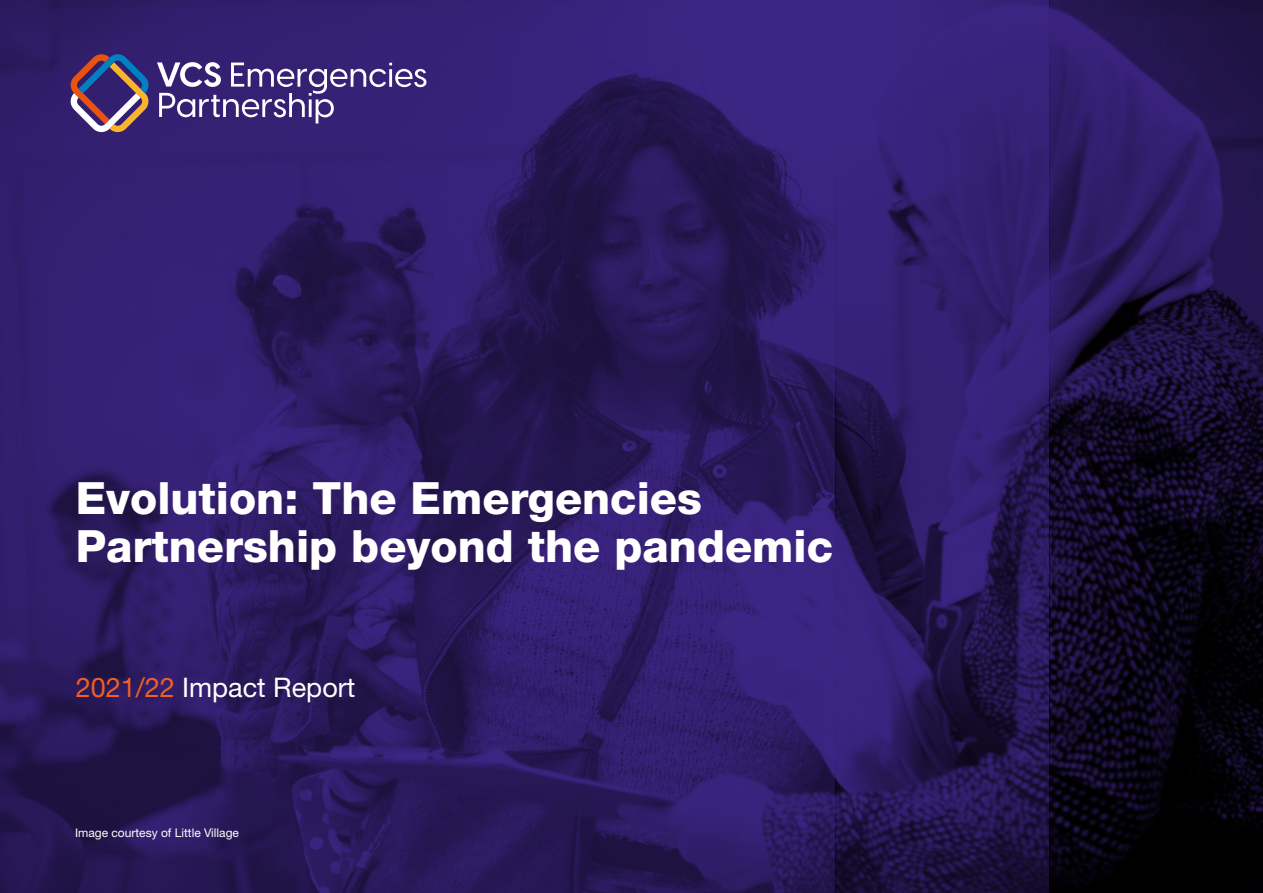
<style>
.page{position:relative;width:1263px;height:893px;background:#fff}
.page>*{position:absolute;margin:0;border:0;box-sizing:border-box;transform-origin:0 0}
.t1{font:800 44.55px/48.3px "Helvetica Neue";color:#fff}
.t2{font:27px "Helvetica Neue";color:#fff}
.t3{font:12px "Helvetica Neue";color:#fff}
.s1{color:#ee6024}
</style>
<div class="page">
<img style="left:0;top:0;width:1049px;height:893px">
<img style="left:1049px;top:0;width:214px;height:893px">
<svg style="left:157px;top:62px;width:269px;height:62px;background:#5d4c8f"></svg>
<svg style="left:70px;top:53px;width:79px;height:79px;background:#675274"></svg>
<p class="t1" style="left:76px;top:474px;width:759px">Evolution: The Emergencies<br>Partnership beyond the pandemic</p>
<p class="t2" style="left:76px;top:672px;width:281px"><span class="s1">2021/22</span> Impact Report</p>
<p class="t3" style="left:75px;top:826px;width:166px">Image courtesy of Little Village</p>
</div>
